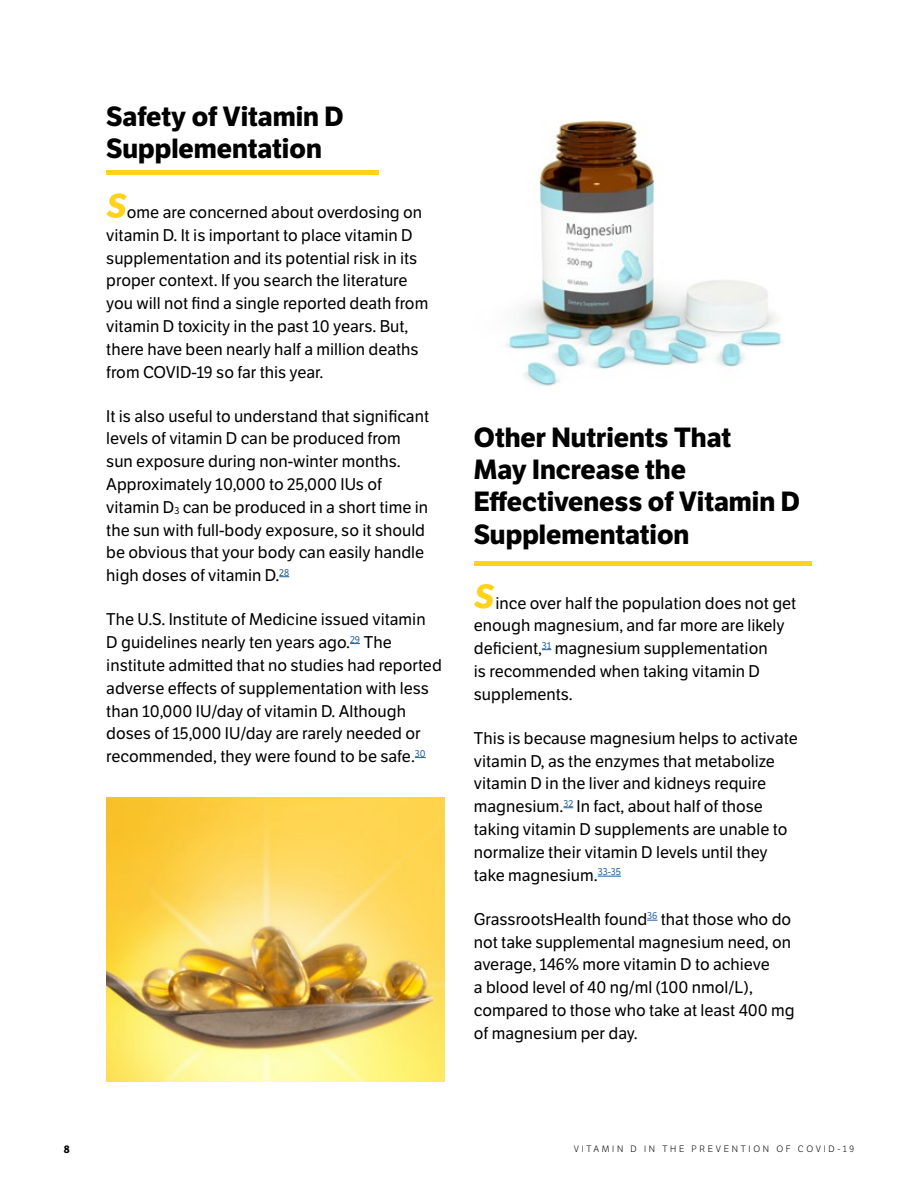
<style>
.page{position:relative;width:918px;height:1188px;background:#fff}
.page>*{position:absolute;margin:0;border:0;box-sizing:border-box;transform-origin:0 0}
.t1{font:700 27px/32.4px "LFT Etica";color:#000}
.t2{font:16.5px/22.8px "LFT Etica";color:#000}
.t3{font:700 10.5px "LFT Etica";color:#000}
.t4{font:300 9px "LFT Etica";letter-spacing:.3em;color:#000}
.s1{font-size:9.6px}
</style>
<div class="page">
<svg style="left:106px;top:193px;width:21px;height:25px"></svg>
<svg style="left:598px;top:876px;width:23px;height:1px"></svg>
<svg style="left:474px;top:584px;width:21px;height:25px"></svg>
<div style="left:106px;top:170px;width:272px;height:5px;background:#fed31a"></div>
<hr style="left:474px;top:561px;width:338px;height:4px;background:#fed31a">
<img style="left:106px;top:798px;width:338px;height:284px">
<img style="left:507px;top:120px;width:276px;height:266px">
<h1 class="t1" style="left:106px;top:103px;width:239px">Safety of Vitamin D<br>Supplementation</h1>
<p class="t2" style="left:106px;top:202px;width:324px;text-indent:21px">ome are concerned about overdosing on vitamin D. It is important to place vitamin D supplementation and its potential risk in its proper context. If you search the literature you will not find a single reported death from vitamin D toxicity in the past 10 years. But, there have been nearly half a million deaths from COVID-19 so far this year.</p>
<p class="t2" style="left:106px;top:406px;width:324px">It is also useful to understand that significant levels of vitamin D can be produced from sun exposure during non-winter months.<br>Approximately 10,000 to 25,000 IUs of vitamin D<span class="s1">3</span> can be produced in a short time in the sun with full-body exposure, so it should be obvious that your body can easily handle high doses of vitamin D.<sup>28</sup></p>
<p class="t2" style="left:106px;top:609px;width:337px">The U.S. Institute of Medicine issued vitamin<br>D guidelines nearly ten years ago.<sup>29</sup> The institute admitted that no studies had reported adverse effects of supplementation with less than 10,000 IU/day of vitamin D. Although doses of 15,000 IU/day are rarely needed or recommended, they were found to be safe.<sup>30</sup></p>
<h1 class="t1" style="left:474px;top:423px;width:328px">Other Nutrients That<br>May Increase the<br>Effectiveness of Vitamin D<br>Supplementation</h1>
<p class="t2" style="left:474px;top:593px;width:324px;text-indent:22px">ince over half the population does not get enough magnesium, and far more are likely deficient,<sup>31</sup> magnesium supplementation<br>is recommended when taking vitamin D supplements.</p>
<p class="t2" style="left:474px;top:728px;width:325px">This is because magnesium helps to activate vitamin D, as the enzymes that metabolize vitamin D in the liver and kidneys require magnesium.<sup>32</sup> In fact, about half of those taking vitamin D supplements are unable to normalize their vitamin D levels until they take magnesium.<sup>33-35</sup></p>
<p class="t2" style="left:474px;top:909px;width:322px">GrassrootsHealth found<sup>36</sup> that those who do not take supplemental magnesium need, on average, 146% more vitamin D to achieve<br>a blood level of 40 ng/ml (100 nmol/L), compared to those who take at least 400 mg of magnesium per day.</p>
<p class="t3" style="left:64px;top:1145px;width:8px">8</p>
<p class="t4" style="left:574px;top:1143px;width:282px">VITAMIN D IN THE PREVENTION OF COVID-19</p>
</div>
